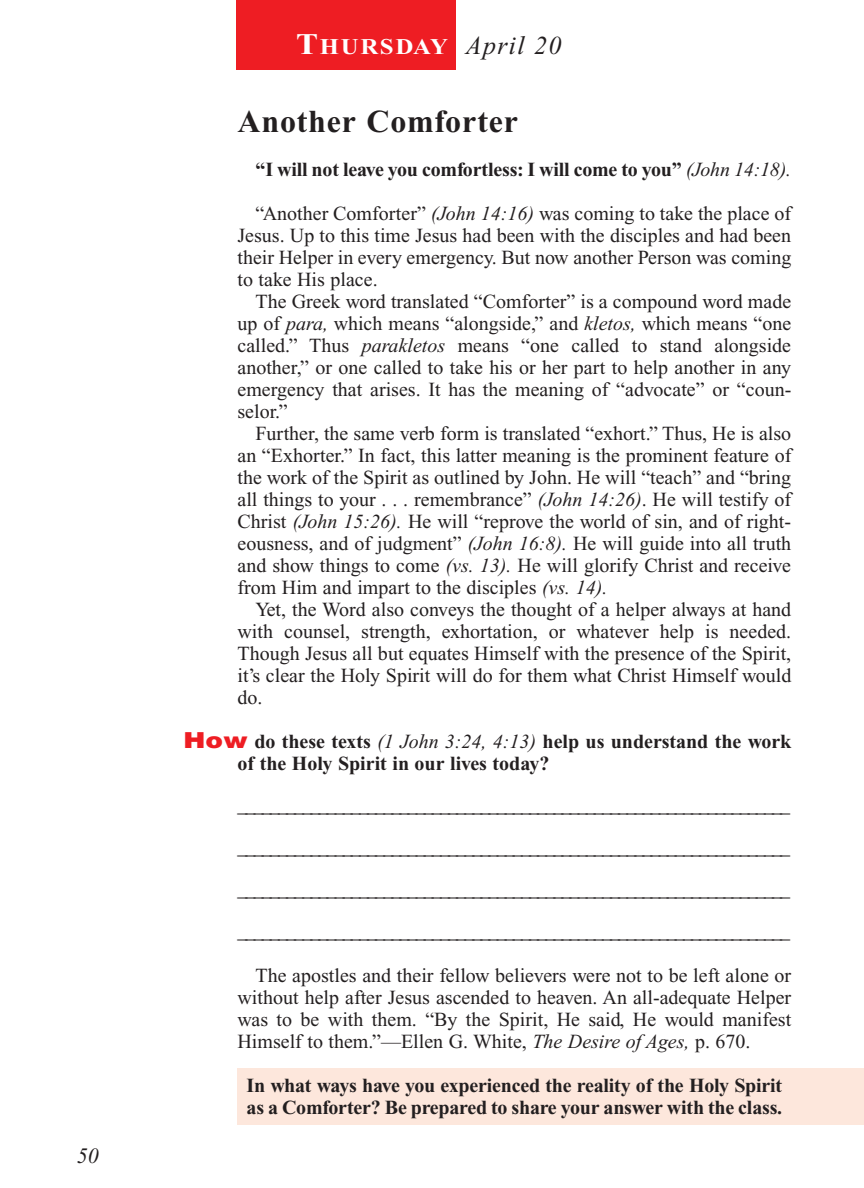
<style>
.page{position:relative;width:864px;height:1188px;background:#fff}
.page>*{position:absolute;margin:0;border:0;box-sizing:border-box;transform-origin:0 0}
.t1{font:700 32px "Times New Roman";letter-spacing:.025em;color:#231f20}
.t2{font:700 22.4px "Times New Roman";letter-spacing:.065em;color:#fff;scale:1.1 1}
.t3{font:italic 22px "Times New Roman";color:#231f20}
.t4{font:20px/22px "Times New Roman";color:#231f20;text-align:justify}
.t5{font:700 20px/22px "Times New Roman";letter-spacing:-.01em;color:#231f20}
.s1{font-size:30px}
.s2{font-weight:400;font-style:italic;font-size:26px;color:#231f20}
.s3{font-weight:400;font-style:italic}
.s4{font-style:italic}
.s5{font-family:"Helvetica";font-weight:900;font-size:22px;color:#ee1d23}
</style>
<div class="page">
<div style="left:237px;top:1069px;width:627px;height:56px;background:#fde7dc"></div>
<div style="left:236px;top:0;width:220px;height:70px;background:#ee1d23"></div>
<p class="t3" style="left:77px;top:1147px;width:23px">50</p>
<p class="t2" style="left:296px;top:39px;width:243px"><span class="s1">T</span>HURSDAY <span class="s2">April 20</span></p>
<h1 class="t1" style="left:238px;top:110px;width:282px">Another Comforter</h1>
<p class="t5" style="left:256px;top:160px;width:537px">“I will not leave you comfortless: I will come to you” <span class="s3">(John 14:18).</span></p>
<p class="t4" style="left:238px;top:204px;width:555px;text-indent:18px">“Another Comforter” <span class="s4">(John 14:16)</span> was coming to take the place of Jesus. Up to this time Jesus had been with the disciples and had been their Helper in every emergency. But now another Person was coming to take His place.</p>
<p class="t4" style="left:238px;top:292px;width:555px;text-indent:18px">The Greek word translated “Comforter” is a compound word made up of <span class="s4">para,</span> which means “alongside,” and <span class="s4">kletos,</span> which means “one called.” Thus <span class="s4">parakletos</span> means “one called to stand alongside another,” or one called to take his or her part to help another in any emergency that arises. It has the meaning of “advocate” or “coun&shy;selor.”</p>
<p class="t4" style="left:238px;top:424px;width:555px;text-indent:18px">Further, the same verb form is translated “exhort.” Thus, He is also an “Exhorter.” In fact, this latter meaning is the prominent feature of the work of the Spirit as outlined by John. He will “teach” and “bring all things to your . . . remembrance” <span class="s4">(John 14:26)</span>. He will testify of Christ <span class="s4">(John 15:26).</span> He will “reprove the world of sin, and of right&shy;eousness, and of judgment” <span class="s4">(John 16:8).</span> He will guide into all truth and show things to come <span class="s4">(vs. 13).</span> He will glorify Christ and receive from Him and impart to the disciples <span class="s4">(vs. 14).</span></p>
<p class="t4" style="left:238px;top:600px;width:555px;text-indent:18px">Yet, the Word also conveys the thought of a helper always at hand with counsel, strength, exhortation, or whatever help is needed.<br>Though Jesus all but equates Himself with the presence of the Spirit, it’s clear the Holy Spirit will do for them what Christ Himself would do.</p>
<p class="t5" style="left:238px;top:732px;width:555px;text-indent:-54px"><span class="s5">How</span> do these texts <span class="s3">(1 John 3:24, 4:13)</span> help us understand the work of the Holy Spirit in our lives today?</p>
<p class="t4" style="left:238px;top:786px;width:554px;line-height:42px">____________________________________________________________________ ____________________________________________________________________ ____________________________________________________________________ ____________________________________________________________________</p>
<p class="t4" style="left:238px;top:966px;width:555px;text-indent:18px">The apostles and their fellow believers were not to be left alone or without help after Jesus ascended to heaven. An all-adequate Helper was to be with them. “By the Spirit, He said, He would manifest Himself to them.”—Ellen G. White, <span class="s4">The Desire of Ages,</span> p. 670.</p>
<p class="t5" style="left:247px;top:1076px;width:537px">In what ways have you experienced the reality of the Holy Spirit as a Comforter? Be prepared to share your answer with the class.</p>
</div>
